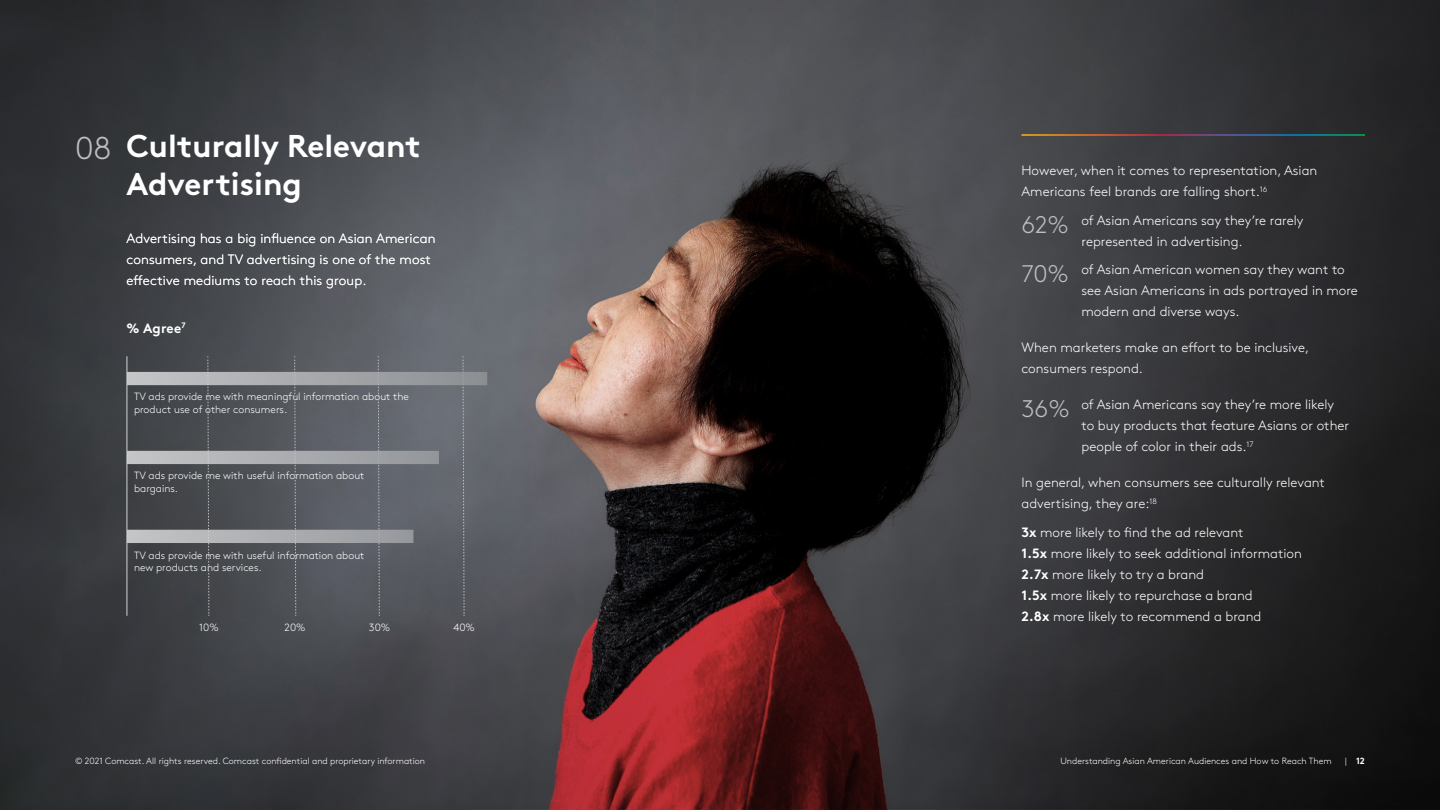
<style>
.page{position:relative;width:1440px;height:810px;background:#fff}
.page>*{position:absolute;margin:0;border:0;box-sizing:border-box;transform-origin:0 0}
.t1{font:700 31.5px/37.8px "Brown";color:#fff}
.t2{font:300 24px/49.7px "Brown";color:#bcbec0}
.t3{font:300 13.5px/21px "Brown";color:#fff}
.t4{font:700 13.5px "Brown";letter-spacing:.01em;color:#fff}
.t5{font:300 10.5px/12.6px "Brown";color:#fff}
.t6{font:300 9px "Brown";color:#fff}
.t7{font:700 9px "Brown";color:#fff}
.s1{font-weight:300;color:#bcbec0}
.s2{font-weight:700}
.s3{font-weight:300}
</style>
<div class="page">
<img style="left:0;top:0;width:1440px;height:810px">
<svg style="left:208px;top:356px;width:2px;height:260px"></svg>
<svg style="left:294px;top:356px;width:3px;height:260px"></svg>
<svg style="left:378px;top:356px;width:2px;height:260px"></svg>
<svg style="left:463px;top:356px;width:2px;height:260px"></svg>
<svg style="left:128px;top:372px;width:360px;height:171px;background:#676a6f"></svg>
<hr style="left:127px;top:356px;width:1px;height:260px;background:#d1d3d4">
<hr style="left:1021px;top:134px;width:344px;height:2px;background:#fff">
<h1 class="t1" style="left:127px;top:130px;width:296px;text-indent:-52px"><span class="s1">08</span> Culturally Relevant<br>Advertising</h1>
<p class="t3" style="left:127px;top:227px;width:311px">Advertising has a big influence on Asian American consumers, and TV advertising is one of the most effective mediums to reach this group.</p>
<p class="t3" style="left:134px;top:269px;width:11px">f</p>
<p class="t3" style="left:300px;top:269px;width:15px">th</p>
<p class="t4" style="left:127px;top:322px;width:61px">% Agree<sup>7</sup></p>
<p class="t5" style="left:134px;top:391px;width:277px">TV ads provide me with meaningful information about the product use of other consumers.</p>
<p class="t5" style="left:134px;top:470px;width:232px">TV ads provide me with useful information about bargains.</p>
<p class="t5" style="left:134px;top:549px;width:232px">TV ads provide me with useful information about new products and services.</p>
<p class="t5" style="left:199px;top:622px;width:21px">10%</p>
<p class="t5" style="left:285px;top:622px;width:22px">20%</p>
<p class="t5" style="left:369px;top:622px;width:23px">30%</p>
<p class="t5" style="left:453px;top:622px;width:23px">40%</p>
<p class="t3" style="left:1021px;top:161px;width:297px">However, when it comes to representation, Asian<br>Americans feel brands are falling short.<sup>16</sup></p>
<p class="t3" style="left:1081px;top:210px;width:223px">of Asian Americans say they’re rarely represented in advertising.</p>
<p class="t3" style="left:1081px;top:260px;width:278px">of Asian American women say they want to see Asian Americans in ads portrayed in more modern and diverse ways.</p>
<p class="t3" style="left:1021px;top:336px;width:289px">When marketers make an effort to be inclusive, consumers respond.</p>
<p class="t3" style="left:1081px;top:395px;width:269px">of Asian Americans say they’re more likely to buy products that feature Asians or other people of color in their ads.<sup>17</sup></p>
<p class="t3" style="left:1021px;top:473px;width:305px">In general, when consumers see culturally relevant advertising, they are:<sup>18</sup></p>
<p class="t3" style="left:1021px;top:521px;width:282px"><span class="s2">3x</span> more likely to find the ad relevant<br><span class="s2">1.5x</span> more likely to seek additional information <span class="s2">2.7x</span> more likely to try a brand<br><span class="s2">1.5x</span> more likely to repurchase a brand<br><span class="s2">2.8x</span> more likely to recommend a brand</p>
<h2 class="t2" style="left:1021px;top:201px;width:49px">62%<br>70%</h2>
<h2 class="t2" style="left:1021px;top:385px;width:50px">36%</h2>
<p class="t6" style="left:75px;top:755px;width:352px">© 2021 Comcast. All rights reserved. Comcast confidential and proprietary information</p>
<p class="t6" style="left:1060px;top:758px;width:273px">Understanding Asian American Audiences and How to Reach Them</p>
<p class="t7" style="left:1345px;top:757px;width:21px"><span class="s3">|</span> 12</p>
</div>
